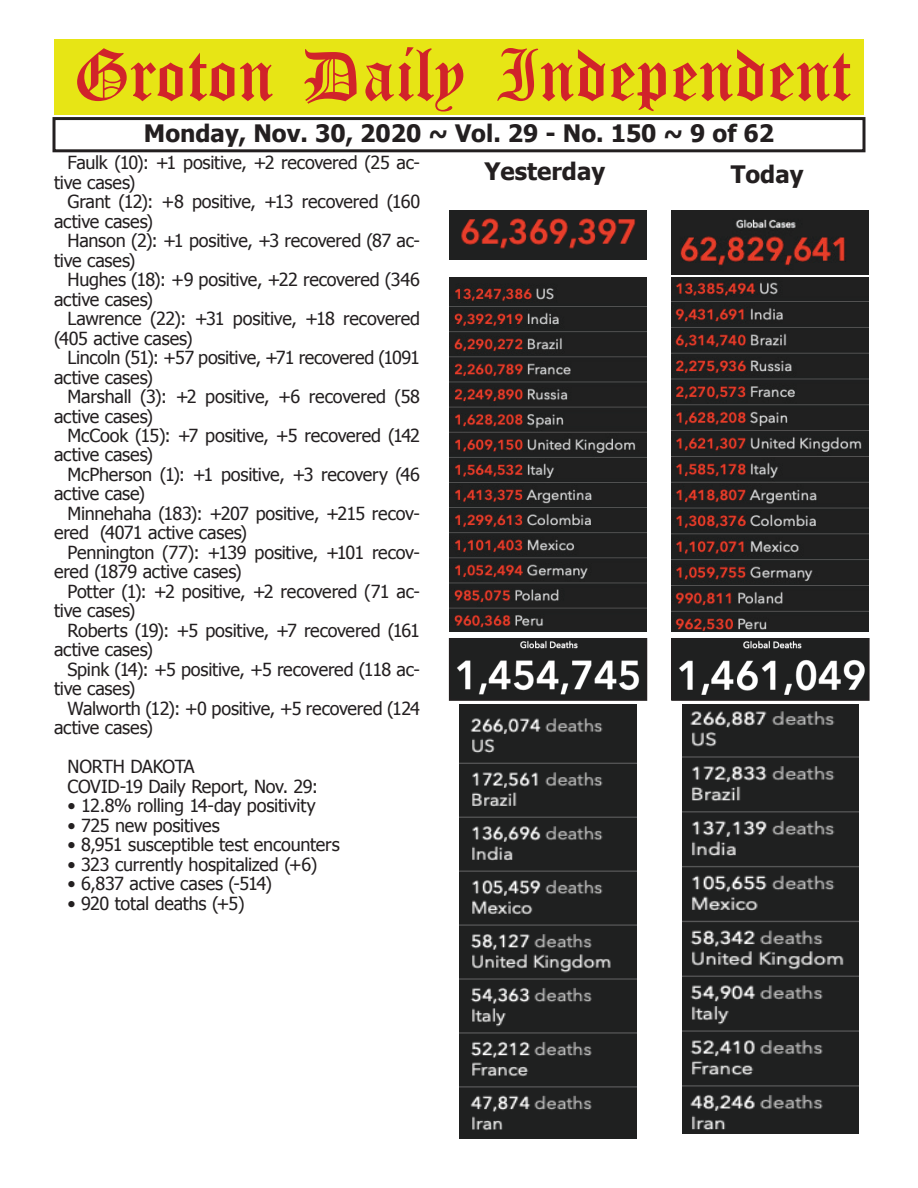
<style>
.page{position:relative;width:918px;height:1188px;background:#fff}
.page>*{position:absolute;margin:0;border:0;box-sizing:border-box;transform-origin:0 0}
.t1{font:54px "Old English Five";color:#d1232a}
.t2{font:700 24px "Tahoma";color:#231f20}
.t3{font:18px/19.5px "Tahoma";letter-spacing:-.01em;color:#231f20}
</style>
<div class="page">
<div style="left:52px;top:117px;width:814px;height:35px;border:3px solid #231f20"></div>
<div style="left:54px;top:40px;width:810px;height:75px;background:#e7e515"></div>
<img style="left:674px;top:641px;width:193px;height:57px">
<div style="left:671px;top:638px;width:199px;height:63px;border:2px solid #231f20"></div>
<img style="left:682px;top:705px;width:176px;height:428px">
<img style="left:672px;top:278px;width:197px;height:354px">
<img style="left:672px;top:211px;width:197px;height:64px">
<img style="left:452px;top:641px;width:192px;height:57px">
<div style="left:449px;top:638px;width:198px;height:63px;border:2px solid #231f20"></div>
<img style="left:460px;top:705px;width:176px;height:433px">
<img style="left:450px;top:278px;width:196px;height:353px">
<img style="left:450px;top:211px;width:196px;height:48px">
<h1 class="t1" style="left:73px;top:50px;width:779px">Groton Daily Independent</h1>
<h2 class="t2" style="left:144px;top:116px;width:632px">Monday, Nov. 30, 2020 ~ Vol. 29 - No. 150 ~ 9 of 62</h2>
<p class="t3" style="left:54px;top:152px;width:368px;text-indent:14px">Faulk (10): +1 positive, +2 recovered (25 ac&shy;tive cases)</p>
<p class="t3" style="left:54px;top:191px;width:368px;text-indent:14px">Grant (12): +8 positive, +13 recovered (160 active cases)</p>
<p class="t3" style="left:54px;top:230px;width:368px;text-indent:14px">Hanson (2): +1 positive, +3 recovered (87 ac&shy;tive cases)</p>
<p class="t3" style="left:54px;top:269px;width:368px;text-indent:14px">Hughes (18): +9 positive, +22 recovered (346 active cases)</p>
<p class="t3" style="left:54px;top:308px;width:368px;text-indent:14px">Lawrence (22): +31 positive, +18 recovered (405 active cases)</p>
<p class="t3" style="left:54px;top:347px;width:368px;text-indent:14px">Lincoln (51): +57 positive, +71 recovered (1091 active cases)</p>
<p class="t3" style="left:54px;top:386px;width:368px;text-indent:14px">Marshall (3): +2 positive, +6 recovered (58 active cases)</p>
<p class="t3" style="left:54px;top:425px;width:368px;text-indent:14px">McCook (15): +7 positive, +5 recovered (142 active cases)</p>
<p class="t3" style="left:54px;top:464px;width:368px;text-indent:14px">McPherson (1): +1 positive, +3 recovery (46 active case)</p>
<p class="t3" style="left:54px;top:503px;width:368px;text-indent:14px">Minnehaha (183): +207 positive, +215 recov&shy;ered (4071 active cases)</p>
<p class="t3" style="left:54px;top:542px;width:368px;text-indent:14px">Pennington (77): +139 positive, +101 recov&shy;ered (1879 active cases)</p>
<p class="t3" style="left:54px;top:581px;width:368px;text-indent:14px">Potter (1): +2 positive, +2 recovered (71 ac&shy;tive cases)</p>
<p class="t3" style="left:54px;top:620px;width:368px;text-indent:14px">Roberts (19): +5 positive, +7 recovered (161 active cases)</p>
<p class="t3" style="left:54px;top:659px;width:368px;text-indent:14px">Spink (14): +5 positive, +5 recovered (118 ac&shy;tive cases)</p>
<p class="t3" style="left:54px;top:698px;width:368px;text-indent:14px">Walworth (12): +0 positive, +5 recovered (124 active cases)</p>
<p class="t3" style="left:68px;top:756px;width:252px">NORTH DAKOTA<br>COVID-19 Daily Report, Nov. 29:</p>
<p class="t3" style="left:68px;top:795px;width:250px">• 12.8% rolling 14-day positivity</p>
<p class="t3" style="left:68px;top:815px;width:154px">• 725 new positives</p>
<p class="t3" style="left:68px;top:834px;width:274px">• 8,951 susceptible test encounters</p>
<p class="t3" style="left:68px;top:854px;width:251px">• 323 currently hospitalized (+6)</p>
<p class="t3" style="left:68px;top:873px;width:206px">• 6,837 active cases (-514)</p>
<p class="t3" style="left:68px;top:893px;width:179px">• 920 total deaths (+5)</p>
<h2 class="t2" style="left:485px;top:155px;width:122px">Yesterday</h2>
<h2 class="t2" style="left:731px;top:158px;width:74px">Today</h2>
</div>
